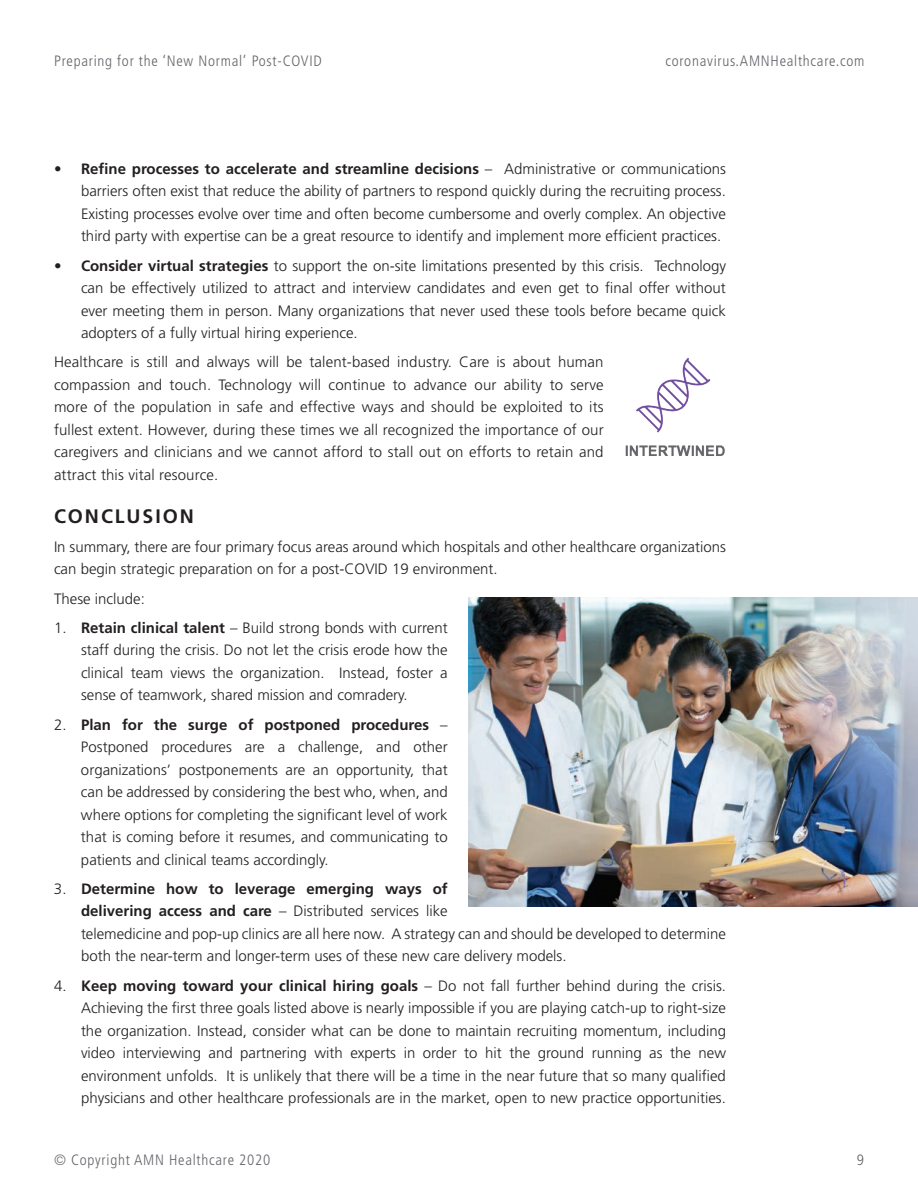
<style>
.page{position:relative;width:918px;height:1188px;background:#fff}
.page>*{position:absolute;margin:0;border:0;box-sizing:border-box;transform-origin:0 0}
.t1{font:700 19.5px "Frutiger";letter-spacing:.1em;color:#231f20}
.t2{font:300 15px/22.5px "Frutiger";color:#231f20;text-align:justify}
.t3{font:300 condensed 15px "Frutiger";letter-spacing:.05em;color:#64656a}
.s1{font-weight:700}
</style>
<div class="page">
<img style="left:625px;top:358px;width:100px;height:98px">
<img style="left:468px;top:597px;width:450px;height:309px">
<p class="t3" style="left:54px;top:52px;width:269px">Preparing for the ‘New Normal’ Post-COVID</p>
<p class="t3" style="left:665px;top:52px;width:201px">coronavirus.AMNHealthcare.com</p>
<p class="t2" style="left:81px;top:157px;width:647px;text-indent:-27px">• <span class="s1">Refine processes to accelerate and streamline decisions</span> – Administrative or communications barriers often exist that reduce the ability of partners to respond quickly during the recruiting process.<br>Existing processes evolve over time and often become cumbersome and overly complex. An objective third party with expertise can be a great resource to identify and implement more efficient practices.</p>
<p class="t2" style="left:81px;top:254px;width:647px;text-indent:-27px">• <span class="s1">Consider virtual strategies</span> to support the on-site limitations presented by this crisis. Technology can be effectively utilized to attract and interview candidates and even get to final offer without ever meeting them in person. Many organizations that never used these tools before became quick adopters of a fully virtual hiring experience.</p>
<p class="t2" style="left:54px;top:351px;width:551px">Healthcare is still and always will be talent-based industry. Care is about human compassion and touch. Technology will continue to advance our ability to serve more of the population in safe and effective ways and should be exploited to its fullest extent. However, during these times we all recognized the importance of our caregivers and clinicians and we cannot afford to stall out on efforts to retain and attract this vital resource.</p>
<h1 class="t1" style="left:54px;top:504px;width:141px">CONCLUSION</h1>
<p class="t2" style="left:54px;top:535px;width:673px">In summary, there are four primary focus areas around which hospitals and other healthcare organizations can begin strategic preparation on for a post-COVID 19 environment.</p>
<p class="t2" style="left:54px;top:587px;width:92px">These include:</p>
<p class="t2" style="left:81px;top:616px;width:368px;text-indent:-27px">1. <span class="s1">Retain clinical talent</span> – Build strong bonds with current staff during the crisis. Do not let the crisis erode how the clinical team views the organization. Instead, foster a sense of teamwork, shared mission and comradery.</p>
<p class="t2" style="left:81px;top:713px;width:368px;text-indent:-27px">2. <span class="s1">Plan for the surge of postponed procedures</span> – Postponed procedures are a challenge, and other organizations’ postponements are an opportunity, that can be addressed by considering the best who, when, and where options for completing the significant level of work that is coming before it resumes, and communicating to patients and clinical teams accordingly.</p>
<p class="t2" style="left:81px;top:877px;width:646px;text-align:left;text-indent:-27px">3. <span class="s1">Determine how to leverage emerging ways of<br>delivering access and care</span> – Distributed services like<br>telemedicine and pop-up clinics are all here now. A strategy can and should be developed to determine both the near-term and longer-term uses of these new care delivery models.</p>
<p class="t2" style="left:81px;top:974px;width:647px;text-indent:-27px">4. <span class="s1">Keep moving toward your clinical hiring goals</span> – Do not fall further behind during the crisis.<br>Achieving the first three goals listed above is nearly impossible if you are playing catch-up to right-size the organization. Instead, consider what can be done to maintain recruiting momentum, including video interviewing and partnering with experts in order to hit the ground running as the new environment unfolds. It is unlikely that there will be a time in the near future that so many qualified physicians and other healthcare professionals are in the market, open to new practice opportunities.</p>
<p class="t3" style="left:54px;top:1151px;width:218px">© Copyright AMN Healthcare 2020</p>
<p class="t3" style="left:857px;top:1151px;width:9px">9</p>
</div>
